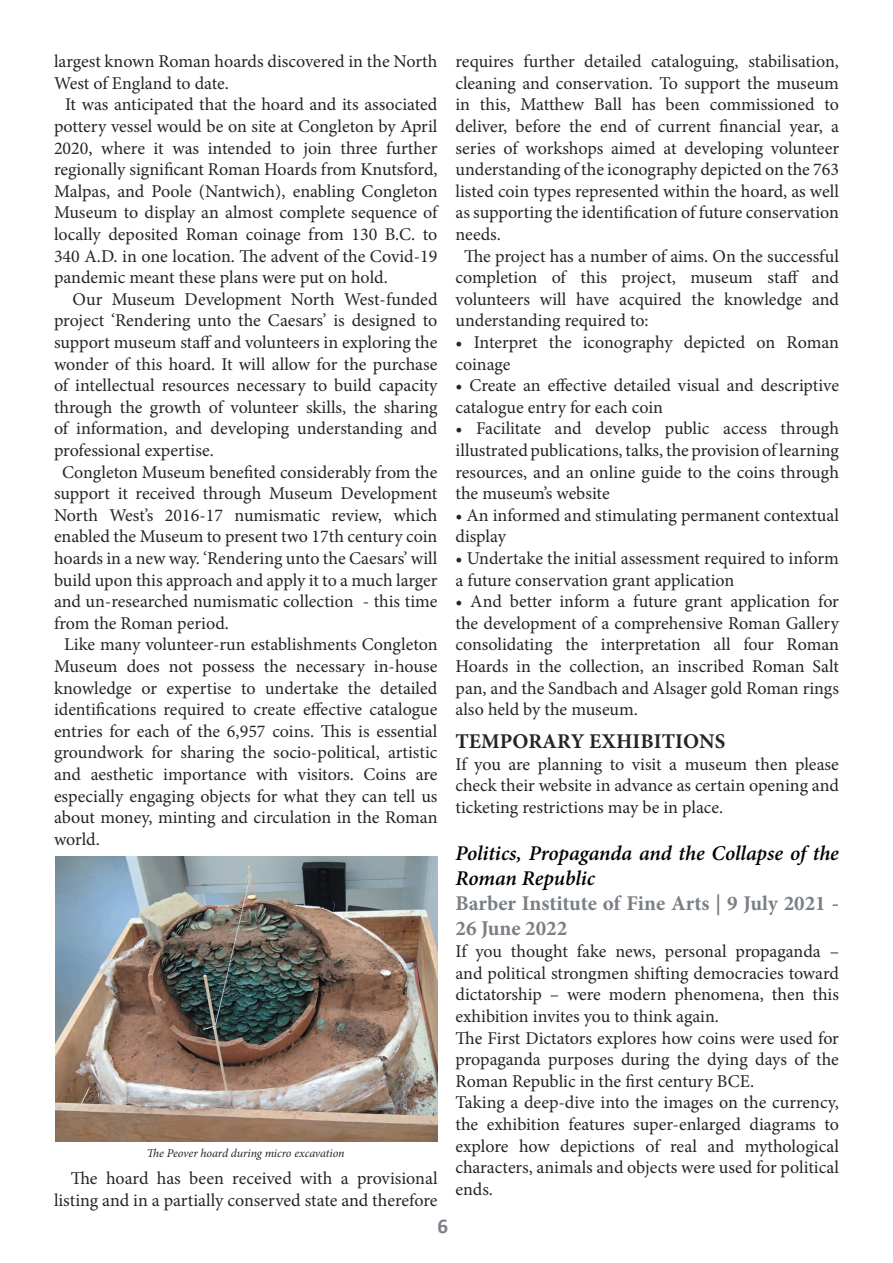
<style>
.page{position:relative;width:893px;height:1263px;background:#fff}
.page>*{position:absolute;margin:0;border:0;box-sizing:border-box;transform-origin:0 0}
.t1{font:italic 600 21px/25.2px "Minion Pro";letter-spacing:-.005em;color:#020303}
.t2{font:700 21px/25.2px "Minion Pro";color:#797f85}
.t3{font:700 21px "Minion Pro";color:#242527}
.t4{font:700 21px "Calibri";color:#797f85}
.t5{font:18px/21.6px "Minion Pro";color:#242527}
.t6{font:italic 12px "Minion Pro";letter-spacing:-.01em;color:#242527}
</style>
<div class="page">
<img style="left:55px;top:856px;width:382px;height:285px">
<p class="t5" style="left:54px;top:51px;width:385px">largest known Roman hoards discovered in the North<br>West of England to date.</p>
<p class="t5" style="left:54px;top:94px;width:385px;text-align:justify;text-indent:11px">It was anticipated that the hoard and its associated pottery vessel would be on site at Congleton by April 2020, where it was intended to join three further regionally significant Roman Hoards from Knutsford, Malpas, and Poole (Nantwich), enabling Congleton Museum to display an almost complete sequence of locally deposited Roman coinage from 130 B.C. to 340 A.D. in one location. The advent of the Covid-19 pandemic meant these plans were put on hold.</p>
<p class="t5" style="left:73px;top:288px;width:366px">Our Museum Development North West-funded</p>
<p class="t5" style="left:54px;top:310px;width:385px">project ‘Rendering unto the Caesars’ is designed to</p>
<p class="t5" style="left:54px;top:331px;width:385px">support museum staff and volunteers in exploring the</p>
<p class="t5" style="left:54px;top:353px;width:385px">wonder of this hoard. It will allow for the purchase</p>
<p class="t5" style="left:54px;top:375px;width:385px">of intellectual resources necessary to build capacity</p>
<p class="t5" style="left:54px;top:396px;width:385px">through the growth of volunteer skills, the sharing</p>
<p class="t5" style="left:54px;top:418px;width:385px">of information, and developing understanding and</p>
<p class="t5" style="left:54px;top:439px;width:161px">professional expertise.</p>
<p class="t5" style="left:62px;top:461px;width:377px">Congleton Museum benefited considerably from the</p>
<p class="t5" style="left:54px;top:483px;width:385px">support it received through Museum Development</p>
<p class="t5" style="left:54px;top:504px;width:385px">North West’s 2016-17 numismatic review, which</p>
<p class="t5" style="left:54px;top:526px;width:385px">enabled the Museum to present two 17th century coin</p>
<p class="t5" style="left:54px;top:547px;width:385px">hoards in a new way. ‘Rendering unto the Caesars’ will</p>
<p class="t5" style="left:54px;top:569px;width:385px">build upon this approach and apply it to a much larger</p>
<p class="t5" style="left:54px;top:591px;width:385px">and un-researched numismatic collection - this time</p>
<p class="t5" style="left:54px;top:612px;width:176px">from the Roman period.</p>
<p class="t5" style="left:64px;top:634px;width:375px">Like many volunteer-run establishments Congleton</p>
<p class="t5" style="left:54px;top:655px;width:385px">Museum does not possess the necessary in-house</p>
<p class="t5" style="left:54px;top:677px;width:385px">knowledge or expertise to undertake the detailed</p>
<p class="t5" style="left:54px;top:699px;width:385px">identifications required to create effective catalogue</p>
<p class="t5" style="left:54px;top:720px;width:385px">entries for each of the 6,957 coins. This is essential</p>
<p class="t5" style="left:54px;top:742px;width:385px">groundwork for sharing the socio-political, artistic</p>
<p class="t5" style="left:54px;top:763px;width:385px">and aesthetic importance with visitors. Coins are</p>
<p class="t5" style="left:54px;top:785px;width:385px">especially engaging objects for what they can tell us</p>
<p class="t5" style="left:54px;top:807px;width:385px">about money, minting and circulation in the Roman</p>
<p class="t5" style="left:54px;top:828px;width:47px">world.</p>
<p class="t6" style="left:147px;top:1145px;width:199px">The Peover hoard during micro excavation</p>
<p class="t5" style="left:54px;top:1167px;width:385px;text-align:right">The hoard has been received with a provisional listing and in a partially conserved state and therefore</p>
<p class="t5" style="left:455px;top:51px;width:385px">requires further detailed cataloguing, stabilisation,</p>
<p class="t5" style="left:455px;top:72px;width:385px">cleaning and conservation. To support the museum</p>
<p class="t5" style="left:455px;top:94px;width:385px">in this, Matthew Ball has been commissioned to</p>
<p class="t5" style="left:455px;top:115px;width:385px">deliver, before the end of current financial year, a</p>
<p class="t5" style="left:455px;top:137px;width:385px">series of workshops aimed at developing volunteer</p>
<p class="t5" style="left:455px;top:159px;width:385px">understanding of the iconography depicted on the 763</p>
<p class="t5" style="left:455px;top:180px;width:385px">listed coin types represented within the hoard, as well</p>
<p class="t5" style="left:455px;top:202px;width:385px">as supporting the identification of future conservation</p>
<p class="t5" style="left:455px;top:223px;width:47px">needs.</p>
<p class="t5" style="left:464px;top:245px;width:376px">The project has a number of aims. On the successful</p>
<p class="t5" style="left:455px;top:267px;width:385px">completion of this project, museum staff and</p>
<p class="t5" style="left:455px;top:288px;width:385px">volunteers will have acquired the knowledge and</p>
<p class="t5" style="left:455px;top:310px;width:195px">understanding required to:</p>
<p class="t5" style="left:455px;top:331px;width:385px">• Interpret the iconography depicted on Roman coinage</p>
<p class="t5" style="left:455px;top:375px;width:385px">• Create an effective detailed visual and descriptive catalogue entry for each coin</p>
<p class="t5" style="left:455px;top:418px;width:385px;text-align:justify">• Facilitate and develop public access through illustrated publications, talks, the provision of learning resources, and an online guide to the coins through the museum’s website</p>
<p class="t5" style="left:455px;top:504px;width:385px">• An informed and stimulating permanent contextual display</p>
<p class="t5" style="left:455px;top:547px;width:385px">• Undertake the initial assessment required to inform a future conservation grant application</p>
<p class="t5" style="left:455px;top:591px;width:385px;text-align:justify">• And better inform a future grant application for the development of a comprehensive Roman Gallery consolidating the interpretation all four Roman Hoards in the collection, an inscribed Roman Salt pan, and the Sandbach and Alsager gold Roman rings also held by the museum.</p>
<p class="t3" style="left:455px;top:727px;width:271px">TEMPORARY EXHIBITIONS</p>
<p class="t5" style="left:455px;top:753px;width:385px;text-align:justify">If you are planning to visit a museum then please check their website in advance as certain opening and ticketing restrictions may be in place.</p>
<p class="t1" style="left:455px;top:840px;width:385px">Politics, Propaganda and the Collapse of the<br>Roman Republic</p>
<p class="t2" style="left:455px;top:891px;width:385px">Barber Institute of Fine Arts | 9 July 2021 -<br>26 June 2022</p>
<p class="t5" style="left:455px;top:941px;width:385px">If you thought fake news, personal propaganda – and political strongmen shifting democracies toward dictatorship – were modern phenomena, then this exhibition invites you to think again.<br>The First Dictators explores how coins were used for propaganda purposes during the dying days of the Roman Republic in the first century BCE.<br>Taking a deep-dive into the images on the currency, the exhibition features super-enlarged diagrams to explore how depictions of real and mythological characters, animals and objects were used for political ends.</p>
<p class="t4" style="left:437px;top:1211px;width:12px">6</p>
</div>
